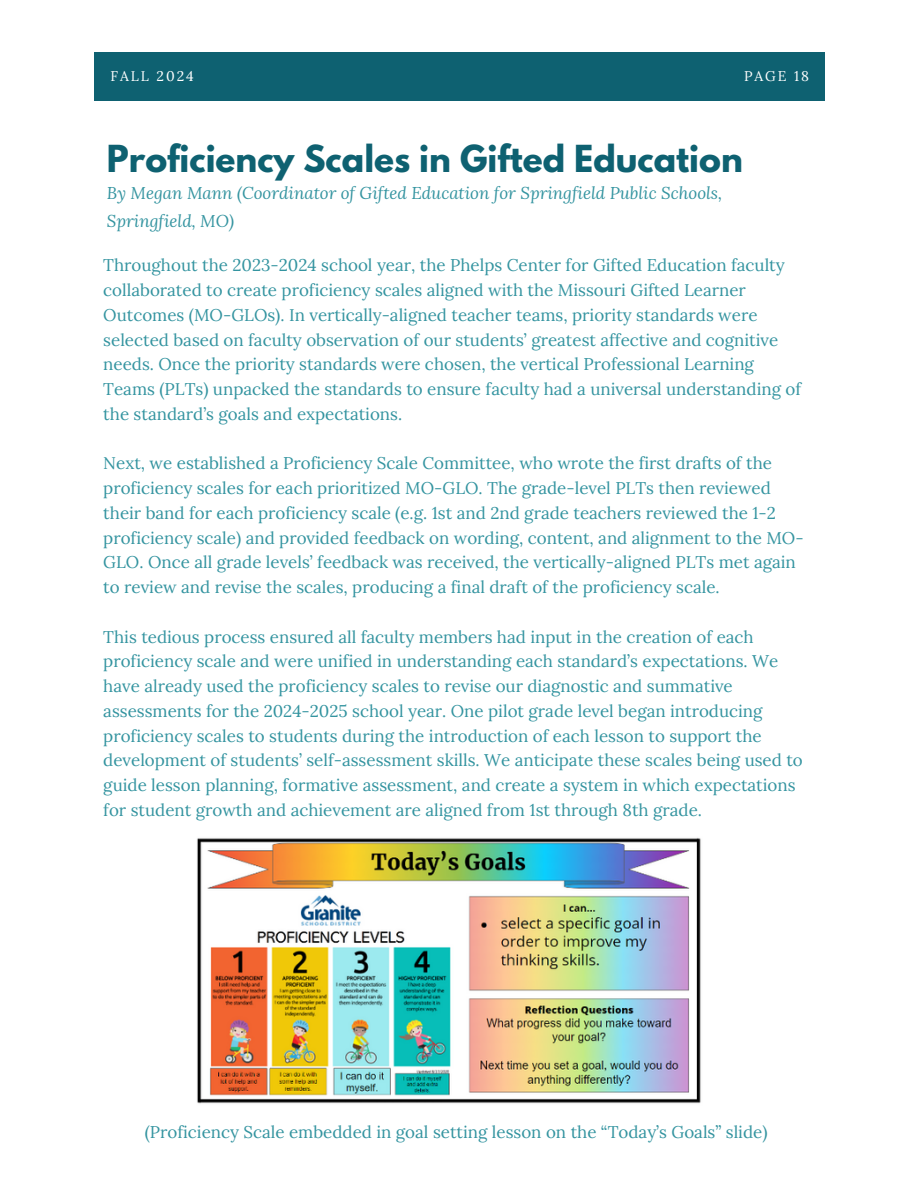
<style>
.page{position:relative;width:918px;height:1188px;background:#fff}
.page>*{position:absolute;margin:0;border:0;box-sizing:border-box;transform-origin:0 0}
.t1{font:700 33px "League Spartan";color:#0e6171}
.t2{font:16.95px/24.8px "Lora";color:#3494a0}
.t3{font:italic 16.95px/28.2px "Lora";color:#3494a0}
.t4{font:13.95px "Lora";letter-spacing:.14em;color:#fff}
</style>
<div class="page">
<div style="left:95px;top:53px;width:730px;height:47px;background:#0e6171"></div>
<img style="left:197px;top:837px;width:504px;height:267px">
<h2 class="t4" style="left:111px;top:67px;width:85px">FALL 2024</h2>
<h2 class="t4" style="left:744px;top:67px;width:66px">PAGE 18</h2>
<h2 class="t1" style="left:107px;top:142px;width:637px">Proficiency Scales in Gifted Education</h2>
<h2 class="t3" style="left:107px;top:179px;width:617px">By Megan Mann (Coordinator of Gifted Education for Springfield Public Schools,<br>Springfield, MO)</h2>
<p class="t2" style="left:103px;top:253px;width:699px">Throughout the 2023-2024 school year, the Phelps Center for Gifted Education faculty collaborated to create proficiency scales aligned with the Missouri Gifted Learner Outcomes (MO-GLOs). In vertically-aligned teacher teams, priority standards were selected based on faculty observation of our students’ greatest affective and cognitive needs. Once the priority standards were chosen, the vertical Professional Learning Teams (PLTs) unpacked the standards to ensure faculty had a universal understanding of the standard’s goals and expectations.</p>
<p class="t2" style="left:103px;top:451px;width:702px">Next, we established a Proficiency Scale Committee, who wrote the first drafts of the proficiency scales for each prioritized MO-GLO. The grade-level PLTs then reviewed their band for each proficiency scale (e.g. 1st and 2nd grade teachers reviewed the 1-2 proficiency scale) and provided feedback on wording, content, and alignment to the MO-GLO. Once all grade levels’ feedback was received, the vertically-aligned PLTs met again to review and revise the scales, producing a final draft of the proficiency scale.</p>
<p class="t2" style="left:103px;top:624px;width:701px">This tedious process ensured all faculty members had input in the creation of each proficiency scale and were unified in understanding each standard’s expectations. We have already used the proficiency scales to revise our diagnostic and summative assessments for the 2024-2025 school year. One pilot grade level began introducing proficiency scales to students during the introduction of each lesson to support the development of students’ self-assessment skills. We anticipate these scales being used to guide lesson planning, formative assessment, and create a system in which expectations for student growth and achievement are aligned from 1st through 8th grade.</p>
<h1 class="t2" style="left:145px;top:1119px;width:624px">(Proficiency Scale embedded in goal setting lesson on the “Today’s Goals” slide)</h1>
</div>
